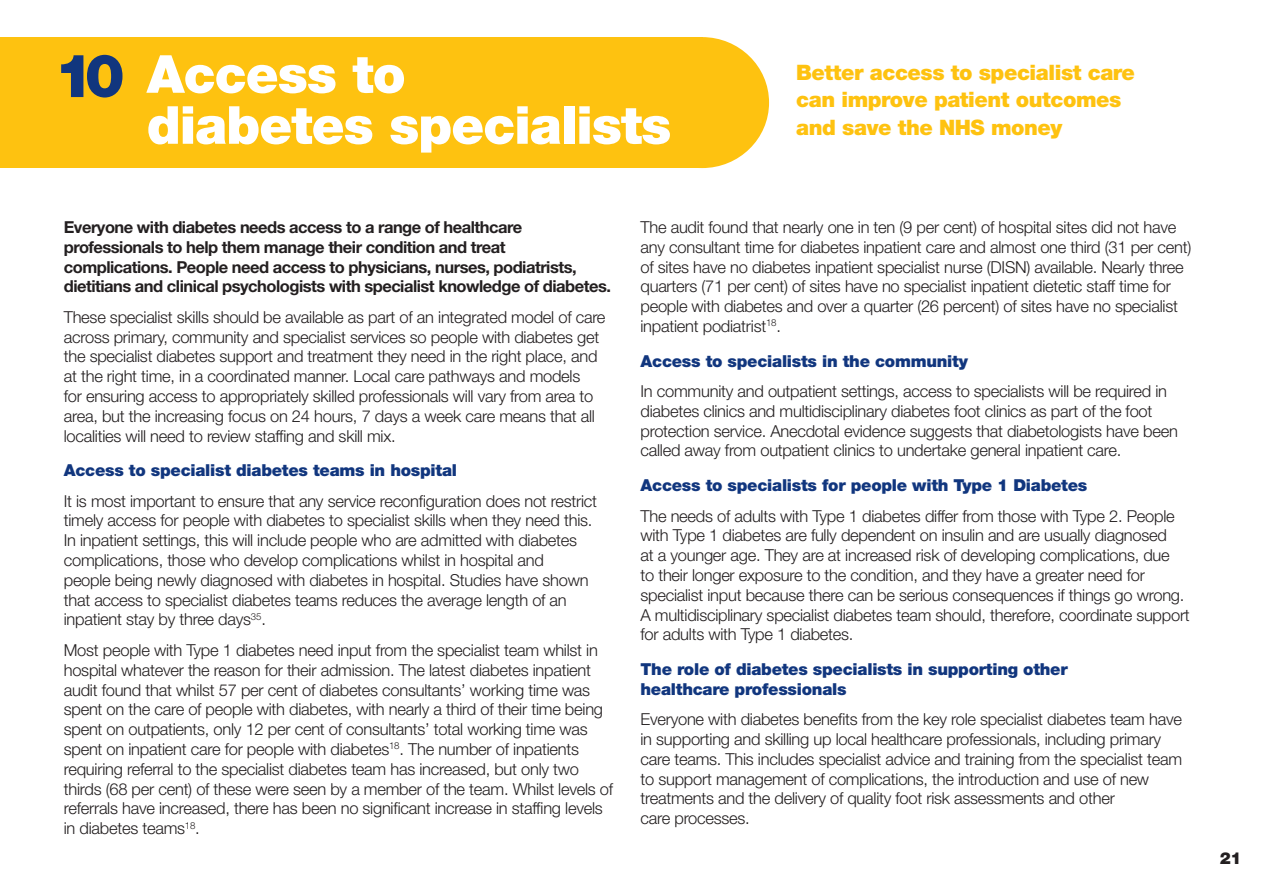
<style>
.page{position:relative;width:1263px;height:893px;background:#fff}
.page>*{position:absolute;margin:0;border:0;box-sizing:border-box;transform-origin:0 0}
.t1{font:900 60px "Helvetica Neue LT Std";color:#11367e}
.t2{font:900 52.5px "Helvetica Neue LT Std";letter-spacing:-.02em;color:#fff}
.t3{font:900 21.3px/27.3px "Helvetica Neue LT Std";letter-spacing:-.02em;color:#fec210}
.t4{font:300 16.5px/19.8px "Helvetica Neue LT Std";letter-spacing:-.015em;color:#231f20}
.t5{font:700 16.5px "Helvetica Neue LT Std";letter-spacing:-.03em;color:#231f20}
.t6{font:900 16.5px "Helvetica Neue LT Std";letter-spacing:-.015em;color:#11367e}
.Bullets_Copy_Yellow{font:900 16.5px "Helvetica Neue LT Std";color:#231f20}
</style>
<div class="page">
<div style="left:0;top:37px;width:702px;height:131px;background:#fec210"></div>
<div style="left:635px;top:37px;width:134px;height:131px;background:#fec210;border-radius:50%"></div>
<p class="t1" style="left:54px;top:40px;width:72px">10</p>
<p class="t2" style="left:147px;top:43px;width:260px">Access to</p>
<p class="t2" style="left:147px;top:94px;width:526px">diabetes specialists</p>
<p class="t3" style="left:796px;top:59px;width:340px">Better access to specialist care can improve patient outcomes and save the NHS money</p>
<p class="t5" style="left:64px;top:217px;width:460px">Everyone with diabetes needs access to a range of healthcare</p>
<p class="t5" style="left:64px;top:237px;width:443px">professionals to help them manage their condition and treat</p>
<p class="t5" style="left:64px;top:256px;width:514px">complications. People need access to physicians, nurses, podiatrists,</p>
<p class="t5" style="left:64px;top:276px;width:549px">dietitians and clinical psychologists with specialist knowledge of diabetes.</p>
<p class="t4" style="left:64px;top:307px;width:543px">These specialist skills should be available as part of an integrated model of care across primary, community and specialist services so people with diabetes get the specialist diabetes support and treatment they need in the right place, and at the right time, in a coordinated manner. Local care pathways and models<br>for ensuring access to appropriately skilled professionals will vary from area to area, but the increasing focus on 24 hours, 7 days a week care means that all localities will need to review staffing and skill mix.</p>
<p class="t6" style="left:64px;top:460px;width:395px">Access to specialist diabetes teams in hospital</p>
<p class="t4" style="left:64px;top:491px;width:535px">It is most important to ensure that any service reconfiguration does not restrict timely access for people with diabetes to specialist skills when they need this.</p>
<p class="t4" style="left:64px;top:530px;width:515px">In inpatient settings, this will include people who are admitted with diabetes</p>
<p class="t4" style="left:64px;top:550px;width:482px">complications, those who develop complications whilst in hospital and</p>
<p class="t4" style="left:64px;top:570px;width:526px">people being newly diagnosed with diabetes in hospital. Studies have shown that access to specialist diabetes teams reduces the average length of an</p>
<p class="t4" style="left:64px;top:609px;width:204px">inpatient stay by three days<sup>35</sup>.</p>
<p class="t4" style="left:64px;top:640px;width:541px">Most people with Type 1 diabetes need input from the specialist team whilst in hospital whatever the reason for their admission. The latest diabetes inpatient audit found that whilst 57 per cent of diabetes consultants’ working time was spent on the care of people with diabetes, with nearly a third of their time being spent on outpatients, only 12 per cent of consultants’ total working time was spent on inpatient care for people with diabetes<sup>18</sup>. The number of inpatients</p>
<p class="t4" style="left:64px;top:759px;width:551px">requiring referral to the specialist diabetes team has increased, but only two thirds (68 per cent) of these were seen by a member of the team. Whilst levels of</p>
<p class="t4" style="left:64px;top:798px;width:540px">referrals have increased, there has been no significant increase in staffing levels in diabetes teams<sup>18</sup>.</p>
<p class="t4" style="left:640px;top:217px;width:552px">The audit found that nearly one in ten (9 per cent) of hospital sites did not have any consultant time for diabetes inpatient care and almost one third (31 per cent) of sites have no diabetes inpatient specialist nurse (DISN) available. Nearly three quarters (71 per cent) of sites have no specialist inpatient dietetic staff time for people with diabetes and over a quarter (26 percent) of sites have no specialist inpatient podiatrist<sup>18</sup>.</p>
<p class="t6" style="left:640px;top:351px;width:329px">Access to specialists in the community</p>
<p class="t4" style="left:640px;top:381px;width:539px">In community and outpatient settings, access to specialists will be required in diabetes clinics and multidisciplinary diabetes foot clinics as part of the foot protection service. Anecdotal evidence suggests that diabetologists have been called away from outpatient clinics to undertake general inpatient care.</p>
<p class="t6" style="left:640px;top:475px;width:448px">Access to specialists for people with Type 1 Diabetes</p>
<p class="t4" style="left:640px;top:505px;width:536px">The needs of adults with Type 1 diabetes differ from those with Type 2. People with Type 1 diabetes are fully dependent on insulin and are usually diagnosed</p>
<p class="t4" style="left:640px;top:545px;width:531px">at a younger age. They are at increased risk of developing complications, due</p>
<p class="t4" style="left:640px;top:565px;width:506px">to their longer exposure to the condition, and they have a greater need for</p>
<p class="t4" style="left:640px;top:585px;width:551px">specialist input because there can be serious consequences if things go wrong.<br>A multidisciplinary specialist diabetes team should, therefore, coordinate support for adults with Type 1 diabetes.</p>
<p class="t6" style="left:640px;top:659px;width:429px">The role of diabetes specialists in supporting other</p>
<p class="t6" style="left:640px;top:679px;width:208px">healthcare professionals</p>
<p class="t4" style="left:640px;top:709px;width:543px">Everyone with diabetes benefits from the key role specialist diabetes team have in supporting and skilling up local healthcare professionals, including primary care teams. This includes specialist advice and training from the specialist team to support management of complications, the introduction and use of new treatments and the delivery of quality foot risk assessments and other</p>
<p class="t4" style="left:640px;top:808px;width:111px">care processes.</p>
<p class="Bullets_Copy_Yellow" style="left:1220px;top:848px;width:23px">21</p>
</div>
